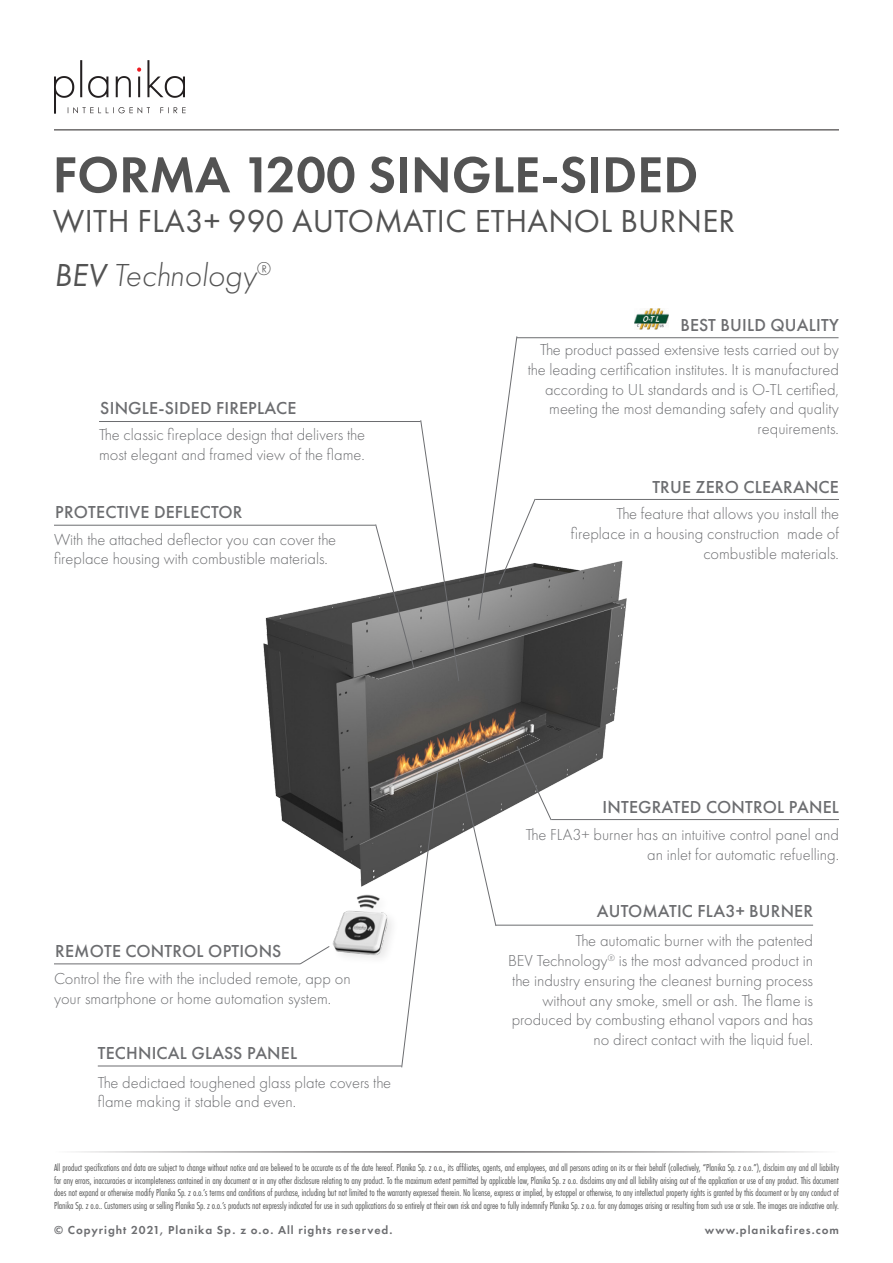
<style>
.page{position:relative;width:893px;height:1263px;background:#fff}
.page>*{position:absolute;margin:0;border:0;box-sizing:border-box;transform-origin:0 0}
.FIREPLACE{font:600 52.5px "Futura PT";color:#535353}
.t1{font:33px "Futura PT";letter-spacing:.01em;color:#535353}
.t2{font:italic 300 33px "Futura PT";color:#535353}
.spis_treści_2{font:500 18px "Futura PT";letter-spacing:.01em;color:#6c6d70}
.t3{font:300 16.5px/19.8px "Futura PT";color:#6c6d70}
.t4{font:600 12px "Futura PT";letter-spacing:.08em;color:#6c6d70}
.t5{font:10.5px/12.6px "Futura PT Cond";letter-spacing:-.01em;color:#535353;text-align:justify}
.s1{font-weight:400}
</style>
<div class="page">
<hr style="left:54px;top:1152px;width:785px;height:1px;background:#231f20">
<svg style="left:54px;top:60px;width:132px;height:54px"></svg>
<hr style="left:54px;top:130px;width:785px;height:1px;background:#231f20">
<img style="left:63px;top:561px;width:765px;height:404px">
<svg style="left:420px;top:420px;width:39px;height:261px"></svg>
<hr style="left:99px;top:421px;width:322px;height:1px;background:#6c6d70">
<hr style="left:517px;top:337px;width:321px;height:1px;background:#6c6d70">
<svg style="left:401px;top:771px;width:37px;height:297px"></svg>
<hr style="left:98px;top:1066px;width:304px;height:1px;background:#6c6d70">
<svg style="left:478px;top:336px;width:58px;height:284px"></svg>
<hr style="left:535px;top:499px;width:304px;height:1px;background:#6c6d70">
<svg style="left:375px;top:524px;width:39px;height:144px"></svg>
<hr style="left:54px;top:525px;width:322px;height:1px;background:#6c6d70">
<div style="left:331px;top:891px;width:69px;height:74px;background:#fff"></div>
<img style="left:329px;top:895px;width:62px;height:63px">
<svg style="left:300px;top:946px;width:30px;height:18px"></svg>
<hr style="left:54px;top:964px;width:246px;height:1px;background:#6c6d70">
<svg style="left:516px;top:746px;width:36px;height:74px"></svg>
<hr style="left:551px;top:819px;width:288px;height:1px;background:#6c6d70">
<svg style="left:458px;top:759px;width:38px;height:167px"></svg>
<hr style="left:496px;top:925px;width:317px;height:1px;background:#6c6d70">
<img style="left:634px;top:309px;width:35px;height:21px">
<p class="FIREPLACE" style="left:53px;top:142px;width:647px">FORMA 1200 SINGLE-SIDED</p>
<p class="t1" style="left:53px;top:201px;width:684px">WITH FLA3+ 990 AUTOMATIC ETHANOL BURNER</p>
<p class="t2" style="left:54px;top:257px;width:218px"><span class="s1">BEV</span> Technology<sup>®</sup></p>
<p class="spis_treści_2" style="left:100px;top:397px;width:198px">SINGLE-SIDED FIREPLACE</p>
<p class="t3" style="left:99px;top:425px;width:267px">The classic fireplace design that delivers the most elegant and framed view of the flame.</p>
<p class="spis_treści_2" style="left:55px;top:501px;width:189px">PROTECTIVE DEFLECTOR</p>
<p class="t3" style="left:54px;top:529px;width:284px">With the attached deflector you can cover the fireplace housing with combustible materials.</p>
<p class="spis_treści_2" style="left:55px;top:940px;width:228px">REMOTE CONTROL OPTIONS</p>
<p class="t3" style="left:54px;top:969px;width:298px">Control the fire with the included remote, app on your smartphone or home automation system.</p>
<p class="spis_treści_2" style="left:98px;top:1042px;width:201px">TECHNICAL GLASS PANEL</p>
<p class="t3" style="left:98px;top:1072px;width:295px">The dedictaed toughened glass plate covers the flame making it stable and even.</p>
<p class="spis_treści_2" style="left:680px;top:314px;width:160px">BEST BUILD QUALITY</p>
<p class="t3" style="left:528px;top:340px;width:313px;text-align:right">The product passed extensive tests carried out by the leading certification institutes. It is manufactured according to UL standards and is O-TL certified, meeting the most demanding safety and quality requirements.</p>
<p class="spis_treści_2" style="left:652px;top:476px;width:188px">TRUE ZERO CLEARANCE</p>
<p class="t3" style="left:571px;top:504px;width:270px;text-align:right">The feature that allows you install the fireplace in a housing construction made of combustible materials.</p>
<p class="spis_treści_2" style="left:603px;top:796px;width:238px">INTEGRATED CONTROL PANEL</p>
<p class="t3" style="left:526px;top:825px;width:315px;text-align:right">The FLA3+ burner has an intuitive control panel and an inlet for automatic refuelling.</p>
<p class="spis_treści_2" style="left:597px;top:900px;width:218px">AUTOMATIC FLA3+ BURNER</p>
<p class="t3" style="left:508px;top:931px;width:307px;text-align:right">The automatic burner with the patented<br>BEV Technology<sup>®</sup> is the most advanced product in the industry ensuring the cleanest burning process without any smoke, smell or ash. The flame is produced by combusting ethanol vapors and has no direct contact with the liquid fuel.</p>
<p class="t5" style="left:54px;top:1161px;width:786px">All product specifications and data are subject to change without notice and are believed to be accurate as of the date hereof. Planika Sp. z o.o., its affiliates, agents, and employees, and all persons acting on its or their behalf (collectively, “Planika Sp. z o.o.”), disclaim any and all liability for any errors, inaccuracies or incompleteness contained in any document or in any other disclosure relating to any product. To the maximum extent permitted by applicable law, Planika Sp. z o.o. disclaims any and all liability arising out of the application or use of any product. This document does not expand or otherwise modify Planika Sp. z o.o.’s terms and conditions of purchase, including but not limited to the warranty expressed therein. No license, express or implied, by estoppel or otherwise, to any intellectual property rights is granted by this document or by any conduct of Planika Sp. z o.o.. Customers using or selling Planika Sp. z o.o.’s products not expressly indicated for use in such applications do so entirely at their own risk and agree to fully indemnify Planika Sp. z o.o. for any damages arising or resulting from such use or sale. The images are indicative only.</p>
<p class="t4" style="left:54px;top:1223px;width:340px">© Copyright 2021, Planika Sp. z o.o. All rights reserved.</p>
<p class="t4" style="left:705px;top:1223px;width:136px">www.planikafires.com</p>
</div>
